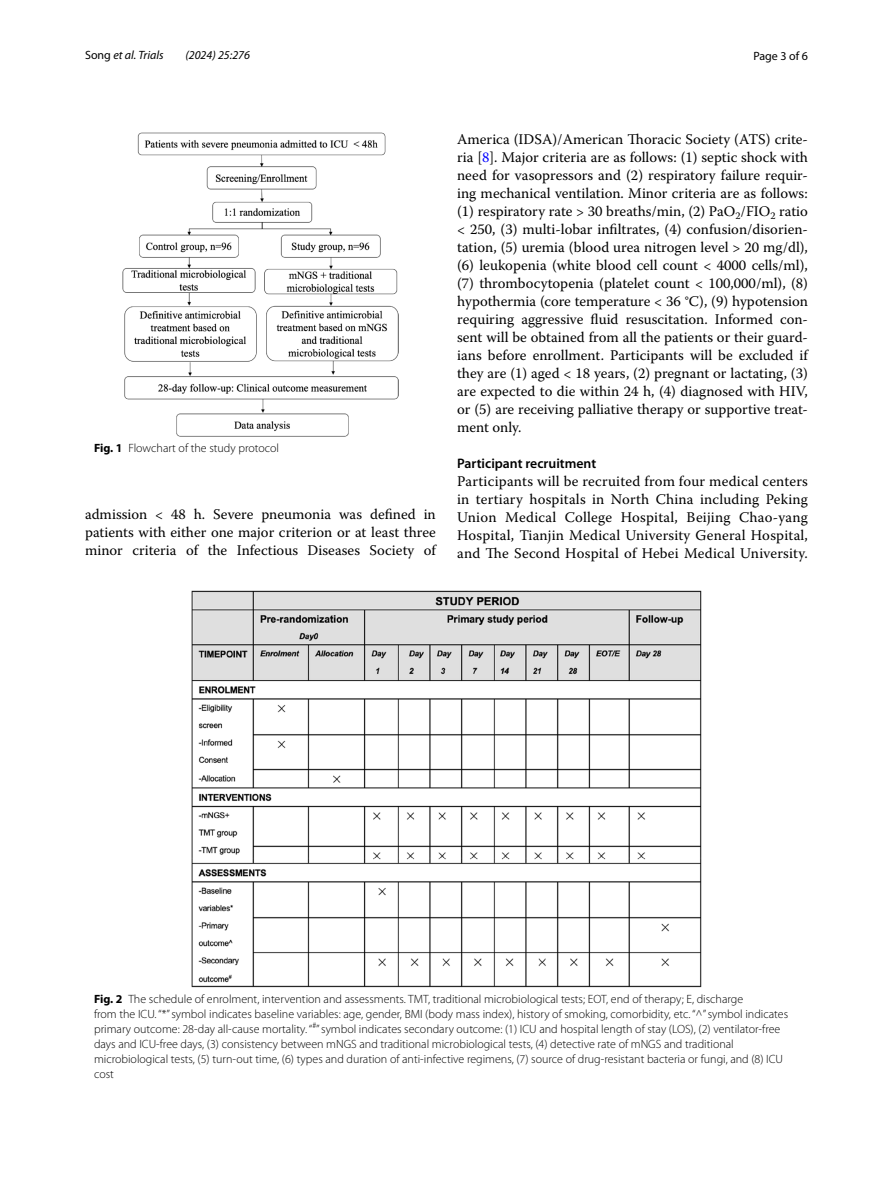
<style>
.page{position:relative;width:893px;height:1187px;background:#fff}
.page>*{position:absolute;margin:0;border:0;box-sizing:border-box;transform-origin:0 0}
.t1{font:14.7px/18px "Warnock Pro";letter-spacing:.005em;color:#000;text-align:justify}
.t2{font:600 13.8px "Myriad Pro";color:#000}
.t3{font:300 12px/15px "Myriad Pro";color:#000}
.t4{font:italic 12px "Myriad Pro";color:#000}
.t5{font:12px "Myriad Pro";color:#000}
.s1{font-style:normal}
.s2{font-weight:700}
.s3{color:#00f}
</style>
<div class="page">
<img style="left:122px;top:133px;width:277px;height:303px">
<img style="left:191px;top:590px;width:511px;height:397px">
<p class="t4" style="left:85px;top:48px;width:80px"><span class="s1">Song</span> et al. Trials</p>
<p class="t4" style="left:185px;top:48px;width:66px">(2024) 25:276</p>
<p class="t5" style="left:753px;top:48px;width:56px">Page 3 of 6</p>
<p class="t3" style="left:94px;top:440px;width:187px"><span class="s2">Fig. 1</span> Flowchart of the study protocol</p>
<p class="t1" style="left:85px;top:504px;width:352px">admission &lt; 48 h. Severe pneumonia was defined in patients with either one major criterion or at least three minor criteria of the Infectious Diseases Society of</p>
<p class="t1" style="left:457px;top:130px;width:352px">America (IDSA)/American Thoracic Society (ATS) crite&shy;ria [<span class="s3">8</span>]. Major criteria are as follows: (1) septic shock with need for vasopressors and (2) respiratory failure requir&shy;ing mechanical ventilation. Minor criteria are as follows: (1) respiratory rate &gt; 30 breaths/min, (2) PaO<sub>2</sub>/FIO<sub>2</sub> ratio &lt; 250, (3) multi-lobar infiltrates, (4) confusion/disorien&shy;tation, (5) uremia (blood urea nitrogen level &gt; 20 mg/dl), (6) leukopenia (white blood cell count &lt; 4000 cells/ml), (7) thrombocytopenia (platelet count &lt; 100,000/ml), (8) hypothermia (core temperature &lt; 36 °C), (9) hypotension requiring aggressive fluid resuscitation. Informed con&shy;sent will be obtained from all the patients or their guard&shy;ians before enrollment. Participants will be excluded if they are (1) aged &lt; 18 years, (2) pregnant or lactating, (3) are expected to die within 24 h, (4) diagnosed with HIV, or (5) are receiving palliative therapy or supportive treat&shy;ment only.</p>
<p class="t2" style="left:457px;top:454px;width:141px">Participant recruitment</p>
<p class="t1" style="left:457px;top:472px;width:352px">Participants will be recruited from four medical centers in tertiary hospitals in North China including Peking Union Medical College Hospital, Beijing Chao-yang Hospital, Tianjin Medical University General Hospital, and The Second Hospital of Hebei Medical University.</p>
<p class="t3" style="left:94px;top:991px;width:696px"><span class="s2">Fig. 2</span> The schedule of enrolment, intervention and assessments. TMT, traditional microbiological tests; EOT, end of therapy; E, discharge<br>from the ICU. “*” symbol indicates baseline variables: age, gender, BMI (body mass index), history of smoking, comorbidity, etc. “^” symbol indicates primary outcome: 28-day all-cause mortality. “<sup>#</sup>” symbol indicates secondary outcome: (1) ICU and hospital length of stay (LOS), (2) ventilator-free days and ICU-free days, (3) consistency between mNGS and traditional microbiological tests, (4) detective rate of mNGS and traditional microbiological tests, (5) turn-out time, (6) types and duration of anti-infective regimens, (7) source of drug-resistant bacteria or fungi, and (8) ICU cost</p>
</div>
